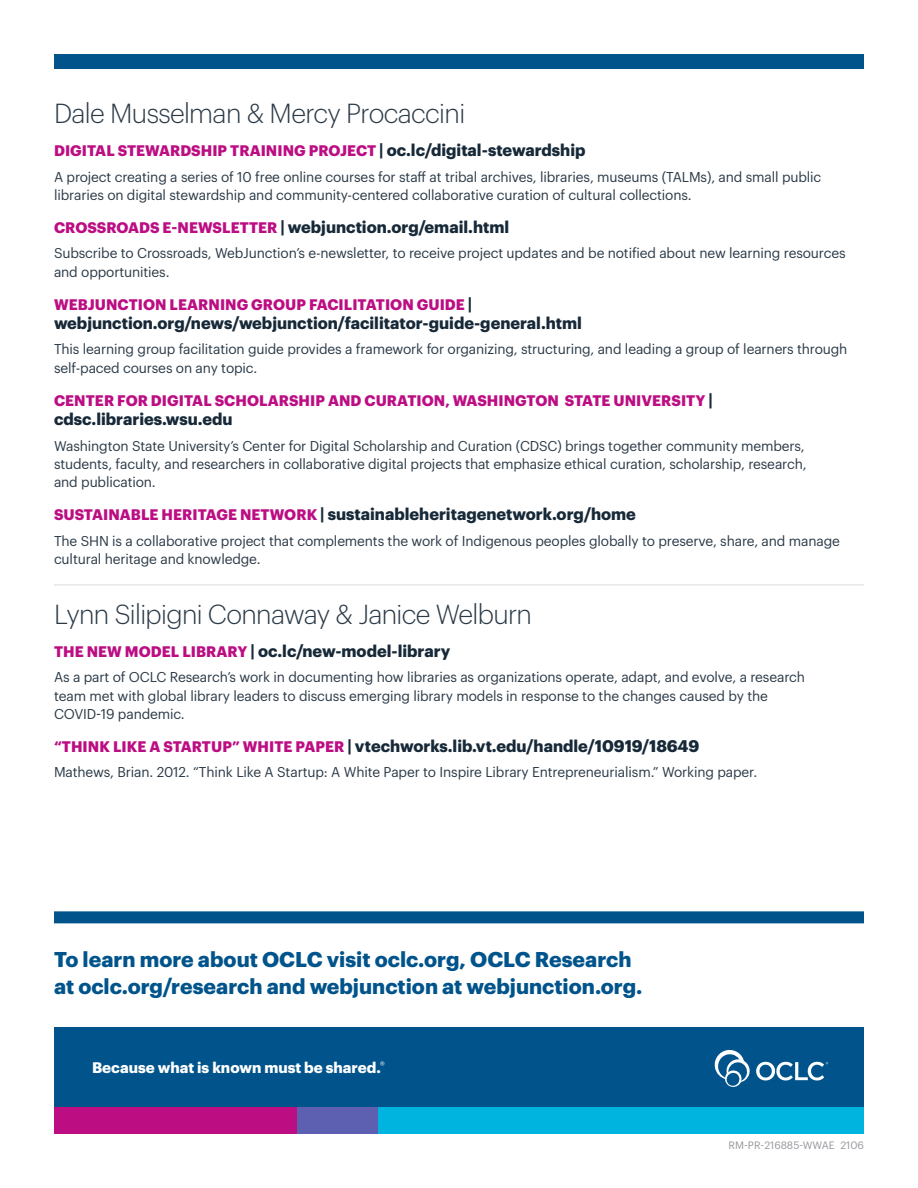
<style>
.page{position:relative;width:918px;height:1188px;background:#fff}
.page>*{position:absolute;margin:0;border:0;box-sizing:border-box;transform-origin:0 0}
.t1{font:300 27px "Graphik";letter-spacing:-.025em;color:#2b3a47}
.t2{font:700 21px/27px "Graphik";color:#00548b}
.t3{font:700 16.5px "Graphik";color:#172938}
.t4{font:700 15px "Graphik";letter-spacing:.005em;color:#bc0d83}
.t5{font:700 15px "Graphik";color:#fff}
.t6{font:13.95px/18.5px "Graphik";letter-spacing:-.01em;color:#2b3a47}
.t7{font:10.5px "Graphik";color:#94979c}
.s1{font-size:16.5px;color:#172938}
.s2{font-size:15px;color:#bc0d83}
</style>
<div class="page">
<div style="left:54px;top:54px;width:810px;height:15px;background:#00548b"></div>
<div style="left:54px;top:1107px;width:243px;height:27px;background:#bc0d83"></div>
<div style="left:297px;top:1107px;width:567px;height:27px;background:#00b4e0"></div>
<div style="left:297px;top:1107px;width:81px;height:27px;background:#5d60b1"></div>
<hr style="left:54px;top:584px;width:810px;height:1px;background:#dddedf">
<div style="left:54px;top:1027px;width:810px;height:80px;background:#00548b"></div>
<svg style="left:715px;top:1050px;width:113px;height:37px"></svg>
<div style="left:54px;top:911px;width:810px;height:12px;background:#00548b"></div>
<h1 class="t1" style="left:54px;top:94px;width:413px">Dale Musselman &amp; Mercy Procaccini</h1>
<p class="t4" style="left:54px;top:139px;width:533px">DIGITAL STEWARDSHIP TRAINING PROJECT <span class="s1">| oc.lc/digital-stewardship</span></p>
<p class="t6" style="left:54px;top:166px;width:769px">A project creating a series of 10 free online courses for staff at tribal archives, libraries, museums (TALMs), and small public libraries on digital stewardship and community-centered collaborative curation of cultural collections.</p>
<p class="t3" style="left:54px;top:214px;width:457px"><span class="s2">CROSSROADS E-NEWSLETTER</span> | webjunction.org/email.html</p>
<p class="t6" style="left:54px;top:243px;width:793px">Subscribe to Crossroads, WebJunction’s e-newsletter, to receive project updates and be notified about new learning resources and opportunities.</p>
<p class="t4" style="left:54px;top:293px;width:420px">WEBJUNCTION LEARNING GROUP FACILITATION GUIDE <span class="s1">|</span></p>
<p class="t3" style="left:54px;top:310px;width:530px">webjunction.org/news/webjunction/facilitator-guide-general.html</p>
<p class="t6" style="left:54px;top:339px;width:795px">This learning group facilitation guide provides a framework for organizing, structuring, and leading a group of learners through self-paced courses on any topic.</p>
<p class="t4" style="left:54px;top:389px;width:660px">CENTER FOR DIGITAL SCHOLARSHIP AND CURATION, WASHINGTON STATE UNIVERSITY <span class="s1">|</span></p>
<p class="t3" style="left:54px;top:407px;width:180px">cdsc.libraries.wsu.edu</p>
<p class="t6" style="left:54px;top:435px;width:754px">Washington State University’s Center for Digital Scholarship and Curation (CDSC) brings together community members, students, faculty, and researchers in collaborative digital projects that emphasize ethical curation, scholarship, research, and publication.</p>
<p class="t3" style="left:54px;top:502px;width:583px"><span class="s2">SUSTAINABLE HERITAGE NETWORK</span> | sustainableheritagenetwork.org/home</p>
<p class="t6" style="left:54px;top:530px;width:787px">The SHN is a collaborative project that complements the work of Indigenous peoples globally to preserve, share, and manage cultural heritage and knowledge.</p>
<h1 class="t1" style="left:54px;top:595px;width:480px">Lynn Silipigni Connaway &amp; Janice Welburn</h1>
<p class="t3" style="left:54px;top:638px;width:398px"><span class="s2">THE NEW MODEL LIBRARY</span> | oc.lc/new-model-library</p>
<p class="t6" style="left:54px;top:667px;width:753px">As a part of OCLC Research’s work in documenting how libraries as organizations operate, adapt, and evolve, a research team met with global library leaders to discuss emerging library models in response to the changes caused by the<br>COVID-19 pandemic.</p>
<p class="t3" style="left:54px;top:733px;width:647px"><span class="s2">“THINK LIKE A STARTUP” WHITE PAPER</span> | vtechworks.lib.vt.edu/handle/10919/18649</p>
<p class="t6" style="left:54px;top:762px;width:705px">Mathews, Brian. 2012. “Think Like A Startup: A White Paper to Inspire Library Entrepreneurialism.” Working paper.</p>
<h2 class="t2" style="left:54px;top:944px;width:590px">To learn more about OCLC visit oclc.org, OCLC Research at oclc.org/research and webjunction at webjunction.org.</h2>
<p class="t5" style="left:92px;top:1056px;width:294px">Because what is known must be shared.<sup>®</sup></p>
<p class="t7" style="left:729px;top:1137px;width:137px">RM-PR-216885-WWAE 2106</p>
</div>
